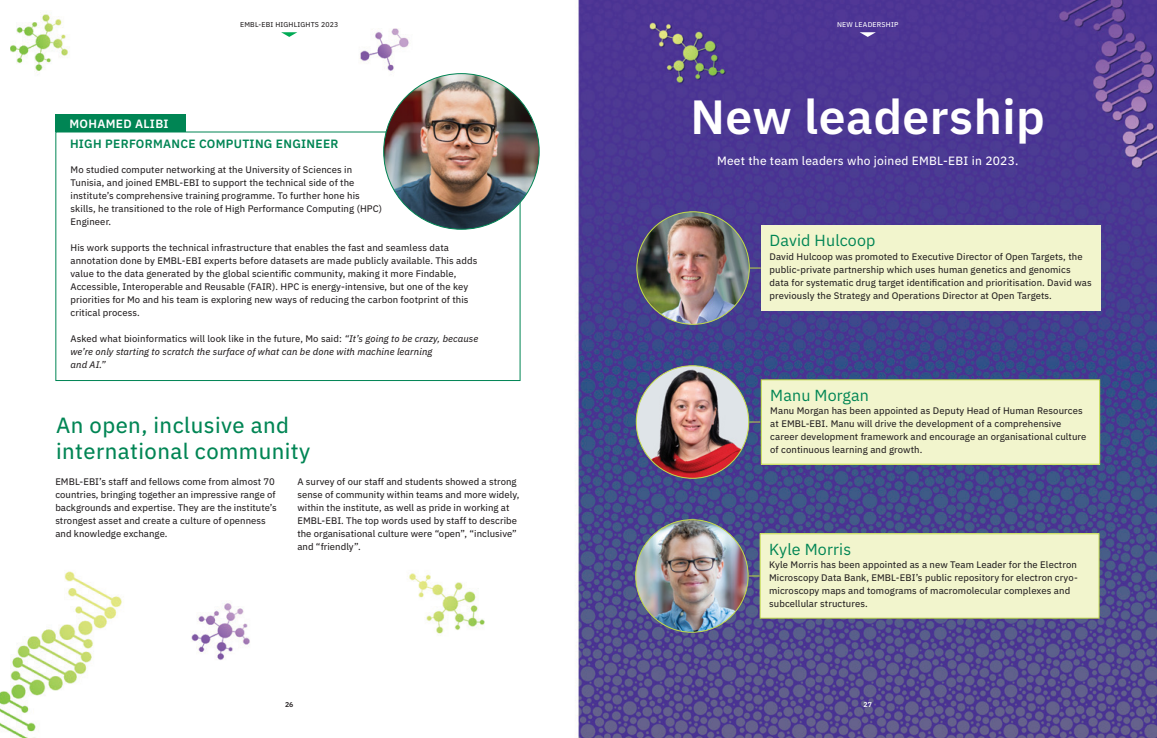
<style>
.page{position:relative;width:1157px;height:738px;background:#fff}
.page>*{position:absolute;margin:0;border:0;box-sizing:border-box;transform-origin:0 0}
.Sectionhead_Sans_SemiBold_48_52_Green{font:600 48px "IBM Plex Sans";letter-spacing:.01em;color:#fff}
.H1_Sans_Text_22_26_DarkGreen{font:22px/26px "IBM Plex Sans Text";letter-spacing:.02em;color:#008554}
.H2_Sans_Regular_16_18_MainGreen{font:16px "IBM Plex Sans";letter-spacing:.01em;color:#008554}
.Introtext_Sans_Text_12_16_Grey{font:12px "IBM Plex Sans Text";letter-spacing:.02em;color:#fff}
.Profiletitle{font:600 12px "IBM Plex Sans";letter-spacing:.025em;color:#008554}
.Profilename{font:600 12px "IBM Plex Sans";letter-spacing:.025em;color:#fff}
.Bodytext_Sans_9_5_13_text{font:9.5px/13px "IBM Plex Sans Text";letter-spacing:.01em;color:#231f20}
.Bodytext_Sans_9_5_13_text-2{font:italic 9.5px/13px "IBM Plex Sans Text";letter-spacing:.01em;color:#231f20}
.t1{font:7px "IBM Plex Sans Text";letter-spacing:.025em;color:#231f20}
.Pageheader_Sans_Text_7_8{font:7px "IBM Plex Sans Text";letter-spacing:.025em;color:#fff}
.t2{font:600 7px "IBM Plex Sans";color:#231f20}
.Pagefooter_Sans_Text_7_8{font:600 7px "IBM Plex Sans";color:#fff}
.s1{font-style:normal}
</style>
<div class="page">
<img style="left:0;top:0;width:1157px;height:737px">
<div style="left:55px;top:131px;width:465px;height:250px;background:#fff;border:1px solid #008554"></div>
<img style="left:384px;top:74px;width:155px;height:155px;border-radius:78px">
<div style="left:55px;top:114px;width:131px;height:17px;background:#008554"></div>
<div style="left:761px;top:225px;width:339px;height:85px;background:#f2f5cd"></div>
<img style="left:637px;top:211px;width:112px;height:113px;border-radius:56px">
<div style="left:761px;top:379px;width:338px;height:85px;background:#f2f5cd"></div>
<div style="left:760px;top:379px;width:340px;height:85px;border:1px solid #bfd745"></div>
<img style="left:636px;top:365px;width:112px;height:113px;border-radius:56px">
<div style="left:760px;top:533px;width:339px;height:84px;background:#f2f5cd"></div>
<div style="left:759px;top:533px;width:340px;height:85px;border:1px solid #bfd745"></div>
<img style="left:635px;top:519px;width:113px;height:112px;border-radius:56px">
<svg style="left:281px;top:32px;width:16px;height:5px"></svg>
<svg style="left:859px;top:32px;width:17px;height:5px"></svg>
<p class="t1" style="left:240px;top:20px;width:100px">EMBL-EBI HIGHLIGHTS 2023</p>
<p class="Profilename" style="left:69px;top:114px;width:101px">MOHAMED ALIBI</p>
<p class="Bodytext_Sans_9_5_13_text" style="left:70px;top:162px;width:313px">Mo studied computer networking at the University of Sciences in Tunisia, and joined EMBL-EBI to support the technical side of the institute’s comprehensive training programme. To further hone his skills, he transitioned to the role of High Performance Computing (HPC)<br>Engineer.</p>
<p class="Bodytext_Sans_9_5_13_text" style="left:70px;top:240px;width:408px">His work supports the technical infrastructure that enables the fast and seamless data annotation done by EMBL-EBI experts before datasets are made publicly available. This adds value to the data generated by the global scientific community, making it more Findable, Accessible, Interoperable and Reusable (FAIR). HPC is energy-intensive, but one of the key priorities for Mo and his team is exploring new ways of reducing the carbon footprint of this critical process.</p>
<p class="Bodytext_Sans_9_5_13_text-2" style="left:70px;top:331px;width:409px"><span class="s1">Asked what bioinformatics will look like in the future, Mo said:</span> “It’s going to be crazy, because we’re only starting to scratch the surface of what can be done with machine learning<br>and AI.”</p>
<p class="Profiletitle" style="left:70px;top:134px;width:270px">HIGH PERFORMANCE COMPUTING ENGINEER</p>
<p class="H1_Sans_Text_22_26_DarkGreen" style="left:56px;top:410px;width:256px">An open, inclusive and international community</p>
<p class="Bodytext_Sans_9_5_13_text" style="left:55px;top:474px;width:223px">EMBL-EBI’s staff and fellows come from almost 70 countries, bringing together an impressive range of backgrounds and expertise. They are the institute’s strongest asset and create a culture of openness and knowledge exchange.</p>
<p class="Bodytext_Sans_9_5_13_text" style="left:297px;top:474px;width:223px">A survey of our staff and students showed a strong sense of community within teams and more widely, within the institute, as well as pride in working at EMBL-EBI. The top words used by staff to describe the organisational culture were “open”, “inclusive” and “friendly”.</p>
<p class="t2" style="left:285px;top:698px;width:10px">26</p>
<p class="Pageheader_Sans_Text_7_8" style="left:837px;top:20px;width:63px">NEW LEADERSHIP</p>
<p class="Sectionhead_Sans_SemiBold_48_52_Green" style="left:690px;top:79px;width:356px">New leadership</p>
<p class="Introtext_Sans_Text_12_16_Grey" style="left:717px;top:152px;width:303px">Meet the team leaders who joined EMBL-EBI in 2023.</p>
<p class="H2_Sans_Regular_16_18_MainGreen" style="left:769px;top:228px;width:107px">David Hulcoop</p>
<p class="Bodytext_Sans_9_5_13_text" style="left:769px;top:249px;width:324px">David Hulcoop was promoted to Executive Director of Open Targets, the public-private partnership which uses human genetics and genomics data for systematic drug target identification and prioritisation. David was previously the Strategy and Operations Director at Open Targets.</p>
<p class="H2_Sans_Regular_16_18_MainGreen" style="left:770px;top:383px;width:100px">Manu Morgan</p>
<p class="Bodytext_Sans_9_5_13_text" style="left:770px;top:403px;width:318px">Manu Morgan has been appointed as Deputy Head of Human Resources at EMBL-EBI. Manu will drive the development of a comprehensive career development framework and encourage an organisational culture of continuous learning and growth.</p>
<p class="H2_Sans_Regular_16_18_MainGreen" style="left:769px;top:537px;width:83px">Kyle Morris</p>
<p class="Bodytext_Sans_9_5_13_text" style="left:769px;top:557px;width:310px">Kyle Morris has been appointed as a new Team Leader for the Electron Microscopy Data Bank, EMBL-EBI’s public repository for electron cryo&shy;microscopy maps and tomograms of macromolecular complexes and subcellular structures.</p>
<p class="Pagefooter_Sans_Text_7_8" style="left:863px;top:698px;width:10px">27</p>
</div>
